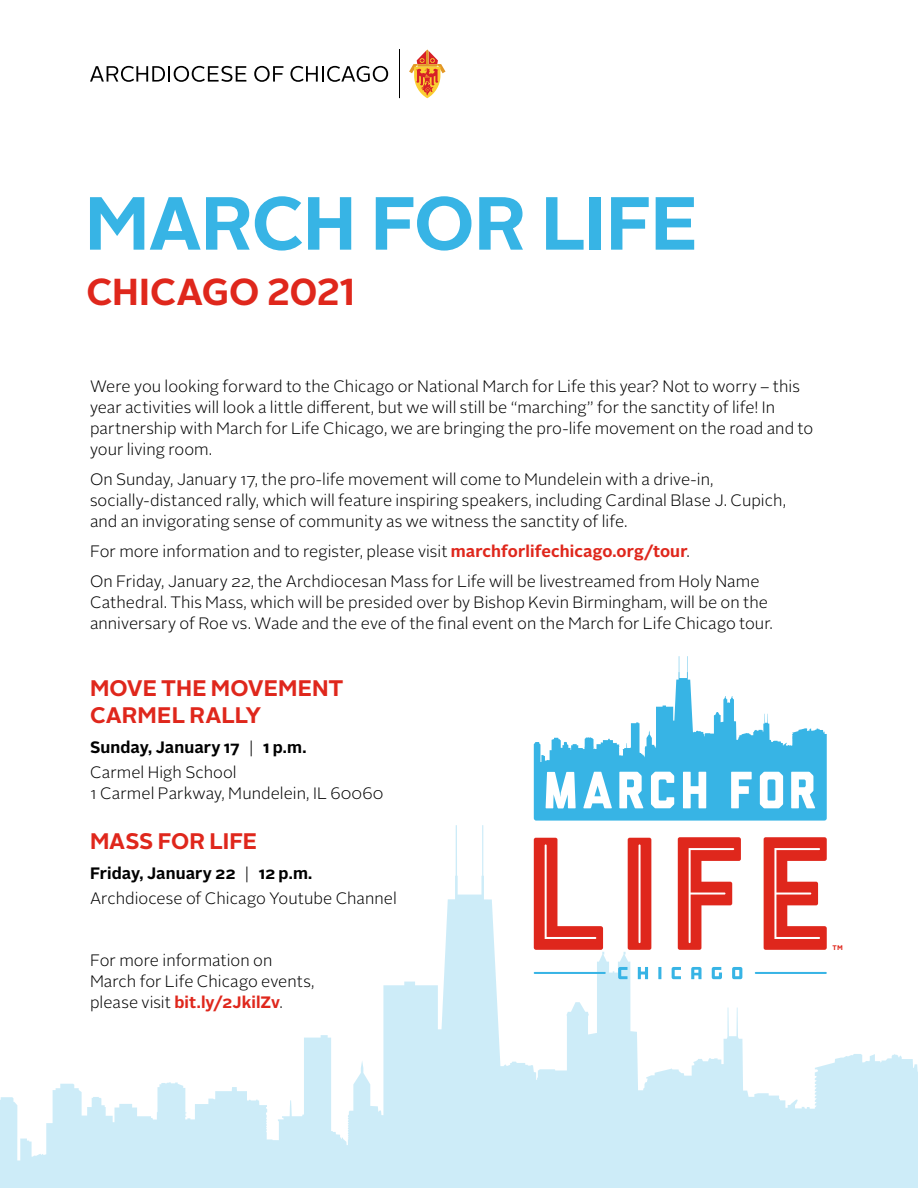
<style>
.page{position:relative;width:918px;height:1188px;background:#fff}
.page>*{position:absolute;margin:0;border:0;box-sizing:border-box;transform-origin:0 0}
.t1{font:700 75px "Alright Sans";letter-spacing:-.02em;color:#37b4e5}
.t2{font:700 37.5px "Alright Sans";letter-spacing:-.005em;color:#df271c}
.t3{font:700 22.5px/27px "Alright Sans";color:#df271c}
.t4{font:300 16.5px/21px "Alright Sans";letter-spacing:.005em;color:#000}
.t5{font:700 16.5px/25.5px "Alright Sans";letter-spacing:.01em;color:#000}
.t6{font:700 6.75px "Gotham";color:#df271c}
.s1{font-weight:700;color:#df271c}
.s2{font-weight:300}
.s3{font-weight:700}
</style>
<div class="page">
<svg style="left:0;top:825px;width:918px;height:363px"></svg>
<hr style="left:400px;top:50px;width:1px;height:48px;background:#000">
<svg style="left:90px;top:66px;width:156px;height:16px"></svg>
<svg style="left:254px;top:66px;width:29px;height:16px"></svg>
<svg style="left:290px;top:66px;width:98px;height:16px"></svg>
<svg style="left:409px;top:50px;width:36px;height:48px"></svg>
<div style="left:628px;top:838px;width:23px;height:112px;background:#df271c;border-radius:2px"></div>
<svg style="left:534px;top:838px;width:69px;height:112px"></svg>
<hr style="left:639px;top:844px;width:2px;height:99px;background:#fff">
<svg style="left:678px;top:837px;width:63px;height:113px"></svg>
<hr style="left:689px;top:893px;width:36px;height:2px;background:#fff">
<svg style="left:764px;top:837px;width:63px;height:113px"></svg>
<hr style="left:775px;top:893px;width:36px;height:2px;background:#fff">
<svg style="left:534px;top:656px;width:293px;height:165px"></svg>
<svg style="left:546px;top:772px;width:30px;height:36px"></svg>
<svg style="left:583px;top:772px;width:29px;height:36px"></svg>
<svg style="left:619px;top:772px;width:24px;height:36px"></svg>
<svg style="left:651px;top:772px;width:23px;height:36px"></svg>
<svg style="left:683px;top:772px;width:23px;height:36px"></svg>
<svg style="left:731px;top:772px;width:21px;height:36px"></svg>
<svg style="left:760px;top:772px;width:23px;height:36px"></svg>
<svg style="left:791px;top:772px;width:24px;height:36px"></svg>
<svg style="left:618px;top:967px;width:10px;height:12px"></svg>
<svg style="left:638px;top:967px;width:10px;height:12px"></svg>
<svg style="left:658px;top:967px;width:3px;height:12px"></svg>
<svg style="left:672px;top:967px;width:9px;height:12px"></svg>
<svg style="left:691px;top:967px;width:11px;height:12px"></svg>
<svg style="left:712px;top:967px;width:10px;height:12px"></svg>
<svg style="left:732px;top:967px;width:10px;height:12px"></svg>
<hr style="left:534px;top:972px;width:72px;height:2px;background:#37b4e5">
<hr style="left:755px;top:972px;width:72px;height:2px;background:#37b4e5">
<h1 class="t1" style="left:85px;top:171px;width:615px">MARCH FOR LIFE</h1>
<h2 class="t2" style="left:86px;top:266px;width:271px">CHICAGO 2021</h2>
<p class="t4" style="left:90px;top:376px;width:725px">Were you looking forward to the Chicago or National March for Life this year? Not to worry – this year activities will look a little different, but we will still be “marching” for the sanctity of life! In partnership with March for Life Chicago, we are bringing the pro-life movement on the road and to your living room.</p>
<p class="t4" style="left:90px;top:469px;width:698px">On Sunday, January 17, the pro-life movement will come to Mundelein with a drive-in, socially-distanced rally, which will feature inspiring speakers, including Cardinal Blase J. Cupich, and an invigorating sense of community as we witness the sanctity of life.</p>
<p class="t4" style="left:90px;top:537px;width:671px;line-height:30px">For more information and to register, please visit <span class="s1">marchforlifechicago.org/tour</span>.<br>On Friday, January 22, the Archdiocesan Mass for Life will be livestreamed from Holy Name</p>
<p class="t4" style="left:90px;top:592px;width:684px">Cathedral. This Mass, which will be presided over by Bishop Kevin Birmingham, will be on the anniversary of Roe vs. Wade and the eve of the final event on the March for Life Chicago tour.</p>
<h3 class="t3" style="left:90px;top:674px;width:255px">MOVE THE MOVEMENT<br>CARMEL RALLY</h3>
<p class="t5" style="left:90px;top:734px;width:218px">Sunday, January 17 <span class="s2">|</span> 1 p.m.<br><span class="s2">Carmel High School</span></p>
<p class="t4" style="left:90px;top:783px;width:295px">1 Carmel Parkway, Mundelein, IL 60060</p>
<h3 class="t3" style="left:90px;top:827px;width:169px">MASS FOR LIFE</h3>
<p class="t4" style="left:90px;top:860px;width:308px;line-height:25.5px"><span class="s3">Friday, January 22</span> | <span class="s3">12 p.m.<br></span>Archdiocese of Chicago Youtube Channel</p>
<p class="t4" style="left:90px;top:950px;width:226px">For more information on<br>March for Life Chicago events, please visit <span class="s1">bit.ly/2JkilZv</span>.</p>
<p class="t6" style="left:833px;top:943px;width:12px">TM</p>
</div>
